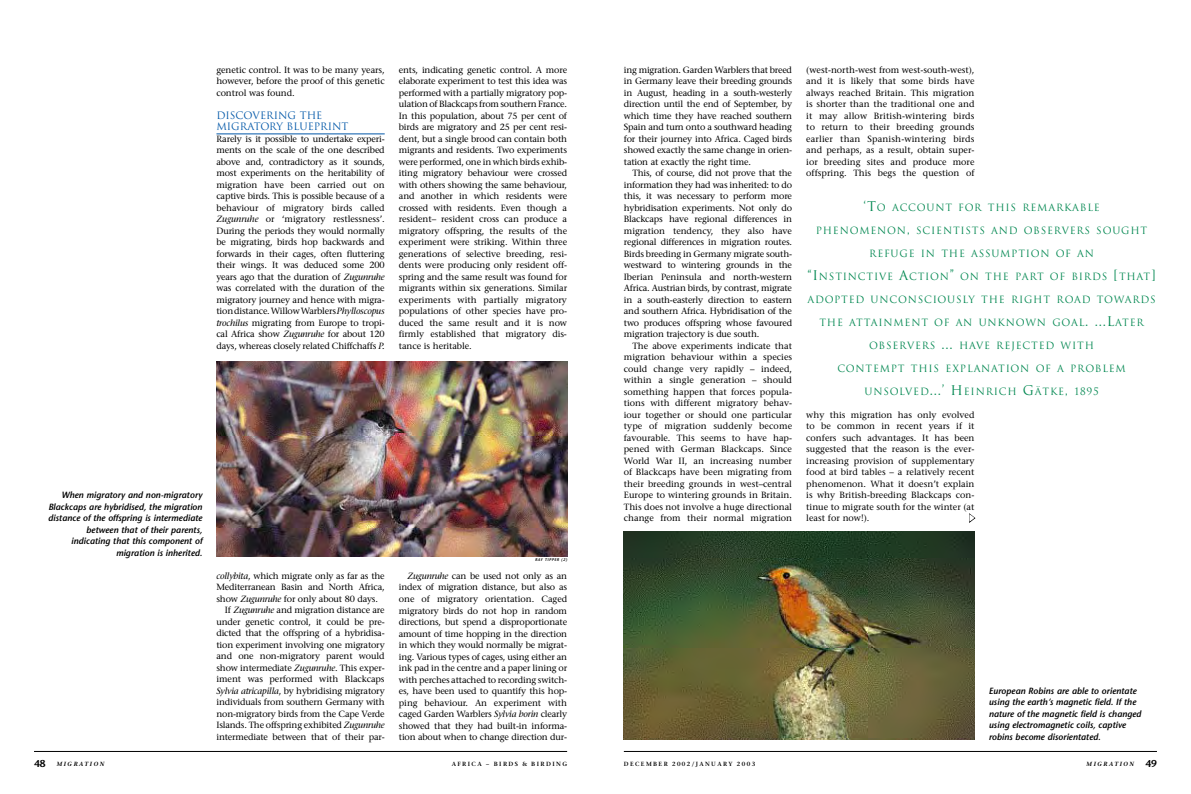
<style>
.page{position:relative;width:1191px;height:794px;background:#fff}
.page>*{position:absolute;margin:0;border:0;box-sizing:border-box;transform-origin:0 0}
.t1{font:10px/11.5px "Trajan";color:#0057a8}
.t2{font:9.8px "Trajan";letter-spacing:.08em;color:#008750}
.t3{font:9px/11.5px "Stone Serif";letter-spacing:-.02em;color:#000;text-align:justify}
.t4{font:italic 600 9px/11.5px "Stone Sans";color:#000;text-align:right}
.t5{font:600 6px "Stone Serif";letter-spacing:.24em;color:#000}
.t6{font:italic 600 6px "Stone Serif";letter-spacing:.24em;color:#000}
.t7{font:italic 600 4px "Stone Sans";letter-spacing:.1em;color:#000}
.s1{font-style:italic}
.s2{font-family:"Stone Sans";font-style:normal;font-size:10px}
.s3{font-size:13px}
.s4{font-size:10px}
</style>
<div class="page">
<hr style="left:624px;top:751px;width:533px;height:1px;background:#000">
<hr style="left:216px;top:134px;width:169px;height:1px;background:#0057a8">
<hr style="left:34px;top:751px;width:533px;height:1px;background:#000">
<img style="left:216px;top:362px;width:351px;height:194px">
<img style="left:624px;top:532px;width:350px;height:208px">
<svg style="left:969px;top:513px;width:6px;height:10px"></svg>
<p class="t3" style="left:216px;top:64px;width:170px">genetic control. It was to be many years, however, before the proof of this genetic control was found.</p>
<p class="t1" style="left:216px;top:109px;width:134px">DISCOVERING THE<br>MIGRATORY BLUEPRINT</p>
<p class="t3" style="left:216px;top:133px;width:170px">Rarely is it possible to undertake experi&shy;ments on the scale of the one described above and, contradictory as it sounds, most experiments on the heritability of migration have been carried out on captive birds. This is possible because of a behaviour of migratory birds called <span class="s1">Zugunruhe</span> or ‘migratory restlessness’.<br>During the periods they would normally be migrating, birds hop backwards and forwards in their cages, often fluttering their wings. It was deduced some 200 years ago that the duration of <span class="s1">Zugunruhe </span>was correlated with the duration of the migratory journey and hence with migra&shy;tion distance. Willow Warblers <span class="s1">Phylloscopus trochilus</span> migrating from Europe to tropi&shy;cal Africa show <span class="s1">Zugunruhe</span> for about 120 days, whereas closely related Chiffchaffs <span class="s1">P.</span></p>
<p class="t3" style="left:399px;top:64px;width:170px">ents, indicating genetic control. A more elaborate experiment to test this idea was performed with a partially migratory pop&shy;ulation of Blackcaps from southern France.<br>In this population, about 75 per cent of birds are migratory and 25 per cent resi&shy;dent, but a single brood can contain both migrants and residents. Two experiments were performed, one in which birds exhib&shy;iting migratory behaviour were crossed with others showing the same behaviour, and another in which residents were crossed with residents. Even though a resident– resident cross can produce a migratory offspring, the results of the experiment were striking. Within three generations of selective breeding, resi&shy;dents were producing only resident off&shy;spring and the same result was found for migrants within six generations. Similar experiments with partially migratory populations of other species have pro&shy;duced the same result and it is now firmly established that migratory dis&shy;tance is heritable.</p>
<p class="t4" style="left:48px;top:489px;width:157px">When migratory and non-migratory Blackcaps are hybridised, the migration distance of the offspring is intermediate between that of their parents, indicating that this component of migration is inherited.</p>
<p class="t3" style="left:216px;top:570px;width:170px"><span class="s1">collybita</span>, which migrate only as far as the</p>
<p class="t3" style="left:216px;top:581px;width:170px">Mediterranean Basin and North Africa,</p>
<p class="t3" style="left:216px;top:593px;width:163px">show <span class="s1">Zugunruhe</span> for only about 80 days.</p>
<p class="t3" style="left:225px;top:604px;width:161px">If <span class="s1">Zugunruhe</span> and migration distance are</p>
<p class="t3" style="left:216px;top:616px;width:170px">under genetic control, it could be pre-</p>
<p class="t3" style="left:216px;top:627px;width:170px">dicted that the offspring of a hybridisa-</p>
<p class="t3" style="left:216px;top:639px;width:170px">tion experiment involving one migratory</p>
<p class="t3" style="left:216px;top:650px;width:170px">and one non-migratory parent would</p>
<p class="t3" style="left:216px;top:662px;width:170px">show intermediate <span class="s1">Zugunruhe</span>. This exper-</p>
<p class="t3" style="left:216px;top:673px;width:170px">iment was performed with Blackcaps</p>
<p class="t3" style="left:216px;top:685px;width:170px"><span class="s1">Sylvia atricapilla</span>, by hybridising migratory</p>
<p class="t3" style="left:216px;top:696px;width:170px">individuals from southern Germany with</p>
<p class="t3" style="left:216px;top:708px;width:170px">non-migratory birds from the Cape Verde</p>
<p class="t3" style="left:216px;top:719px;width:170px">Islands. The offspring exhibited <span class="s1">Zugunruhe</span></p>
<p class="t3" style="left:216px;top:731px;width:170px">intermediate between that of their par-</p>
<p class="t7" style="left:535px;top:557px;width:33px">RAY TIPPER (2)</p>
<p class="t3" style="left:399px;top:570px;width:170px;text-indent:9px"><span class="s1">Zugunruhe</span> can be used not only as an index of migration distance, but also as one of migratory orientation. Caged migratory birds do not hop in random directions, but spend a disproportionate amount of time hopping in the direction in which they would normally be migrat&shy;ing. Various types of cages, using either an ink pad in the centre and a paper lining or with perches attached to recording switch&shy;es, have been used to quantify this hop&shy;ping behaviour. An experiment with caged Garden Warblers <span class="s1">Sylvia borin</span> clearly showed that they had built-in informa&shy;tion about when to change direction dur-</p>
<p class="t6" style="left:34px;top:760px;width:72px"><span class="s2">48</span> MIGRATION</p>
<p class="t5" style="left:452px;top:760px;width:117px">AFRICA – BIRDS &amp; BIRDING</p>
<p class="t3" style="left:624px;top:64px;width:170px">ing migration. Garden Warblers that breed in Germany leave their breeding grounds in August, heading in a south-westerly direction until the end of September, by which time they have reached southern Spain and turn onto a southward heading for their journey into Africa. Caged birds showed exactly the same change in orien&shy;tation at exactly the right time.</p>
<p class="t3" style="left:624px;top:167px;width:170px;text-indent:9px">This, of course, did not prove that the information they had was inherited: to do this, it was necessary to perform more hybridisation experiments. Not only do Blackcaps have regional differences in migration tendency, they also have regional differences in migration routes.<br>Birds breeding in Germany migrate south&shy;westward to wintering grounds in the Iberian Peninsula and north-western Africa. Austrian birds, by contrast, migrate in a south-easterly direction to eastern and southern Africa. Hybridisation of the two produces offspring whose favoured migration trajectory is due south.</p>
<p class="t3" style="left:624px;top:340px;width:170px;text-indent:9px">The above experiments indicate that migration behaviour within a species could change very rapidly – indeed, within a single generation – should something happen that forces popula&shy;tions with different migratory behav&shy;iour together or should one particular type of migration suddenly become favourable. This seems to have hap&shy;pened with German Blackcaps. Since World War II, an increasing number of Blackcaps have been migrating from their breeding grounds in west–central Europe to wintering grounds in Britain.<br>This does not involve a huge directional change from their normal migration</p>
<p class="t3" style="left:806px;top:64px;width:170px">(west-north-west from west-south-west), and it is likely that some birds have always reached Britain. This migration is shorter than the traditional one and it may allow British-wintering birds to return to their breeding grounds earlier than Spanish-wintering birds and perhaps, as a result, obtain super&shy;ior breeding sites and produce more offspring. This begs the question of</p>
<p class="t2" style="left:863px;top:201px;width:238px"><span class="s3">‘T</span>O ACCOUNT FOR THIS REMARKABLE</p>
<p class="t2" style="left:816px;top:224px;width:332px">PHENOMENON<span class="s3">,</span> SCIENTISTS AND OBSERVERS SOUGHT</p>
<p class="t2" style="left:869px;top:247px;width:226px">REFUGE IN THE ASSUMPTION OF AN</p>
<p class="t2" style="left:807px;top:270px;width:350px"><span class="s3">“I</span> NSTINCTIVE <span class="s3">A</span>CTION<span class="s3">”</span> ON THE PART OF BIRDS <span class="s3">[</span>THAT<span class="s3">]</span></p>
<p class="t2" style="left:807px;top:293px;width:350px">ADOPTED UNCONSCIOUSLY THE RIGHT ROAD TOWARDS</p>
<p class="t2" style="left:819px;top:316px;width:326px">THE ATTAINMENT OF AN UNKNOWN GOAL<span class="s3">. ...L</span>ATER</p>
<p class="t2" style="left:869px;top:339px;width:226px">OBSERVERS <span class="s3">...</span> HAVE REJECTED WITH</p>
<p class="t2" style="left:837px;top:362px;width:290px">CONTEMPT THIS EXPLANATION OF A PROBLEM</p>
<p class="t2" style="left:864px;top:385px;width:236px">UNSOLVED<span class="s3">...’</span> <span class="s3">H</span>EINRICH <span class="s3">G</span>ÄTKE<span class="s3">,</span> <span class="s4">1895</span></p>
<p class="t3" style="left:806px;top:409px;width:170px">why this migration has only evolved to be common in recent years if it confers such advantages. It has been suggested that the reason is the ever&shy;increasing provision of supplementary food at bird tables – a relatively recent phenomenon. What it doesn’t explain is why British-breeding Blackcaps con&shy;tinue to migrate south for the winter (at least for now!).</p>
<p class="t4" style="left:988px;top:685px;width:155px;text-align:left">European Robins are able to orientate using the earth’s magnetic field. If the nature of the magnetic field is changed using electromagnetic coils, captive robins become disorientated.</p>
<p class="t5" style="left:624px;top:760px;width:133px">DECEMBER 2002/JANUARY 2003</p>
<p class="t6" style="left:1086px;top:760px;width:72px">MIGRATION <span class="s2">49</span></p>
</div>
